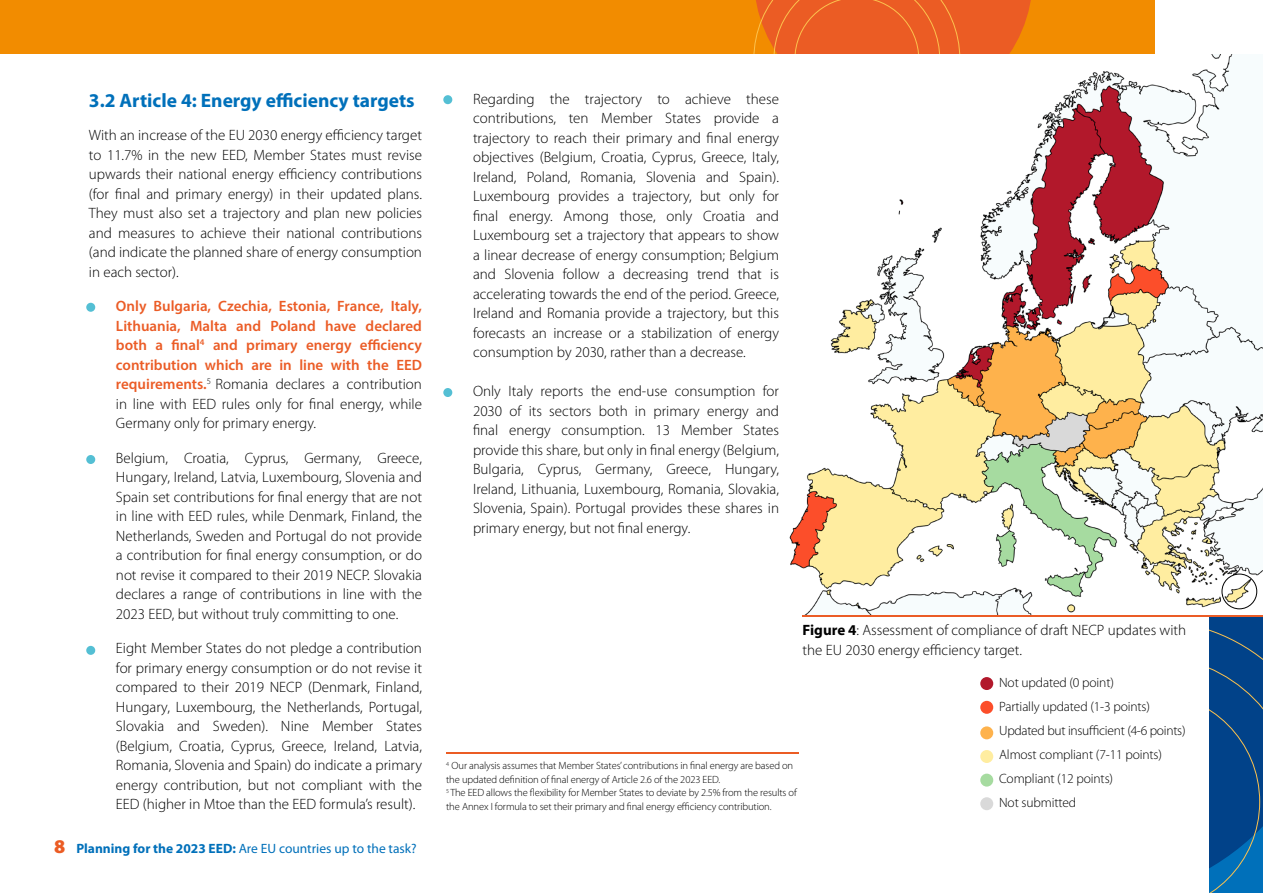
<style>
.page{position:relative;width:1263px;height:893px;background:#fff}
.page>*{position:absolute;margin:0;border:0;box-sizing:border-box;transform-origin:0 0}
.t1{font:700 19.5px "Myriad Pro";color:#0070ba}
.t2{font:300 15px/19.5px "Myriad Pro";color:#000;text-align:justify}
.t3{font:600 15px/19.5px "Myriad Pro";color:#eb5c26;text-align:justify}
.t4{font:300 13.5px/24px "Myriad Pro";letter-spacing:-.01em;color:#000}
.t5{font:13.5px "Myriad Pro";color:#0070ba}
.t6{font:300 10.5px/13.5px "Myriad Pro";letter-spacing:-.01em;color:#000}
.s1{font-weight:300;color:#000}
.s2{font-weight:900;font-size:19.5px;color:#eb5c24}
.s3{font-weight:700}
</style>
<div class="page">
<svg style="left:1209px;top:620px;width:54px;height:273px;background:#064b8f"></svg>
<div style="left:0;top:0;width:1155px;height:893px;background:#f28c00"></div>
<div style="left:0;top:54px;width:1209px;height:839px;background:#fff"></div>
<svg style="left:753px;top:0;width:278px;height:54px;background:#eb6122"></svg>
<hr style="left:446px;top:752px;width:352px;height:2px;background:#eb5c24">
<img style="left:789px;top:54px;width:474px;height:561px">
<hr style="left:802px;top:615px;width:461px;height:1px;background:#eb5c26">
<img style="left:1222px;top:574px;width:35px;height:35px;border-radius:17px">
<div style="left:1221px;top:574px;width:36px;height:35px;border:1px solid #000;border-radius:50%"></div>
<div style="left:980px;top:797px;width:13px;height:13px;background:#d9d9d9;border-radius:50%"></div>
<div style="left:980px;top:774px;width:13px;height:13px;background:#a6dba0;border-radius:50%"></div>
<div style="left:980px;top:750px;width:13px;height:13px;background:#ffeda0;border-radius:50%"></div>
<div style="left:980px;top:726px;width:13px;height:13px;background:#feb24c;border-radius:50%"></div>
<div style="left:980px;top:701px;width:13px;height:13px;background:#fc4e2a;border-radius:50%"></div>
<div style="left:980px;top:677px;width:13px;height:13px;background:#b2182b;border-radius:50%"></div>
<div style="left:446px;top:85px;width:344px;height:326px;background:#fff;border-radius:123px"></div>
<div style="left:443px;top:95px;width:9px;height:9px;background:#54bfd4;border-radius:50%"></div>
<div style="left:86px;top:303px;width:9px;height:9px;background:#54bfd4;border-radius:50%"></div>
<div style="left:86px;top:455px;width:9px;height:9px;background:#54bfd4;border-radius:50%"></div>
<div style="left:86px;top:646px;width:9px;height:9px;background:#54bfd4;border-radius:50%"></div>
<div style="left:443px;top:388px;width:9px;height:9px;background:#54bfd4;border-radius:50%"></div>
<h1 class="t1" style="left:89px;top:88px;width:327px">3.2 Article 4: Energy efficiency targets</h1>
<p class="t2" style="left:89px;top:126px;width:335px">With an increase of the EU 2030 energy efficiency target to 11.7% in the new EED, Member States must revise upwards their national energy efficiency contributions (for final and primary energy) in their updated plans.<br>They must also set a trajectory and plan new policies and measures to achieve their national contributions (and indicate the planned share of energy consumption in each sector).</p>
<p class="t3" style="left:116px;top:296px;width:308px;text-indent:-27px">• Only Bulgaria, Czechia, Estonia, France, Italy, Lithuania, Malta and Poland have declared both a final<sup>4</sup> and primary energy efficiency contribution which are in line with the EED requirements.<sup>5</sup> <span class="s1">Romania declares a contribution in line with EED rules only for final energy, while Germany only for primary energy.</span></p>
<p class="t2" style="left:116px;top:448px;width:308px;text-indent:-27px">• Belgium, Croatia, Cyprus, Germany, Greece, Hungary, Ireland, Latvia, Luxembourg, Slovenia and Spain set contributions for final energy that are not in line with EED rules, while Denmark, Finland, the Netherlands, Sweden and Portugal do not provide a contribution for final energy consumption, or do not revise it compared to their 2019 NECP. Slovakia declares a range of contributions in line with the 2023 EED, but without truly committing to one.</p>
<p class="t2" style="left:116px;top:639px;width:308px;text-indent:-27px">• Eight Member States do not pledge a contribution for primary energy consumption or do not revise it compared to their 2019 NECP (Denmark, Finland, Hungary, Luxembourg, the Netherlands, Portugal, Slovakia and Sweden). Nine Member States (Belgium, Croatia, Cyprus, Greece, Ireland, Latvia, Romania, Slovenia and Spain) do indicate a primary energy contribution, but not compliant with the EED (higher in Mtoe than the EED formula’s result).</p>
<p class="t5" style="left:54px;top:840px;width:364px"><span class="s2">8</span> <span class="s3">Planning for the 2023 EED:</span> Are EU countries up to the task?</p>
<p class="t2" style="left:473px;top:89px;width:308px;text-indent:-27px">• Regarding the trajectory to achieve these contributions, ten Member States provide a trajectory to reach their primary and final energy objectives (Belgium, Croatia, Cyprus, Greece, Italy, Ireland, Poland, Romania, Slovenia and Spain).<br>Luxembourg provides a trajectory, but only for final energy. Among those, only Croatia and Luxembourg set a trajectory that appears to show a linear decrease of energy consumption; Belgium and Slovenia follow a decreasing trend that is accelerating towards the end of the period. Greece, Ireland and Romania provide a trajectory, but this forecasts an increase or a stabilization of energy consumption by 2030, rather than a decrease.</p>
<p class="t2" style="left:473px;top:382px;width:308px;text-indent:-27px">• Only Italy reports the end-use consumption for 2030 of its sectors both in primary energy and final energy consumption. 13 Member States provide this share, but only in final energy (Belgium, Bulgaria, Cyprus, Germany, Greece, Hungary, Ireland, Lithuania, Luxembourg, Romania, Slovakia, Slovenia, Spain). Portugal provides these shares in primary energy, but not final energy.</p>
<p class="t2" style="left:802px;top:621px;width:385px"><span class="s3">Figure 4</span>: Assessment of compliance of draft NECP updates with the EU 2030 energy efficiency target.</p>
<p class="t6" style="left:446px;top:759px;width:352px"><sup>4</sup> Our analysis assumes that Member States’ contributions in final energy are based on the updated definition of final energy of Article 2.6 of the 2023 EED.<br><sup>5</sup> The EED allows the flexibility for Member States to deviate by 2.5% from the results of the Annex I formula to set their primary and final energy efficiency contribution.</p>
<p class="t4" style="left:999px;top:671px;width:188px">Not updated (0 point)<br>Partially updated (1-3 points)<br>Updated but insufficient (4-6 points)<br>Almost compliant (7-11 points)<br>Compliant (12 points)<br>Not submitted</p>
</div>
